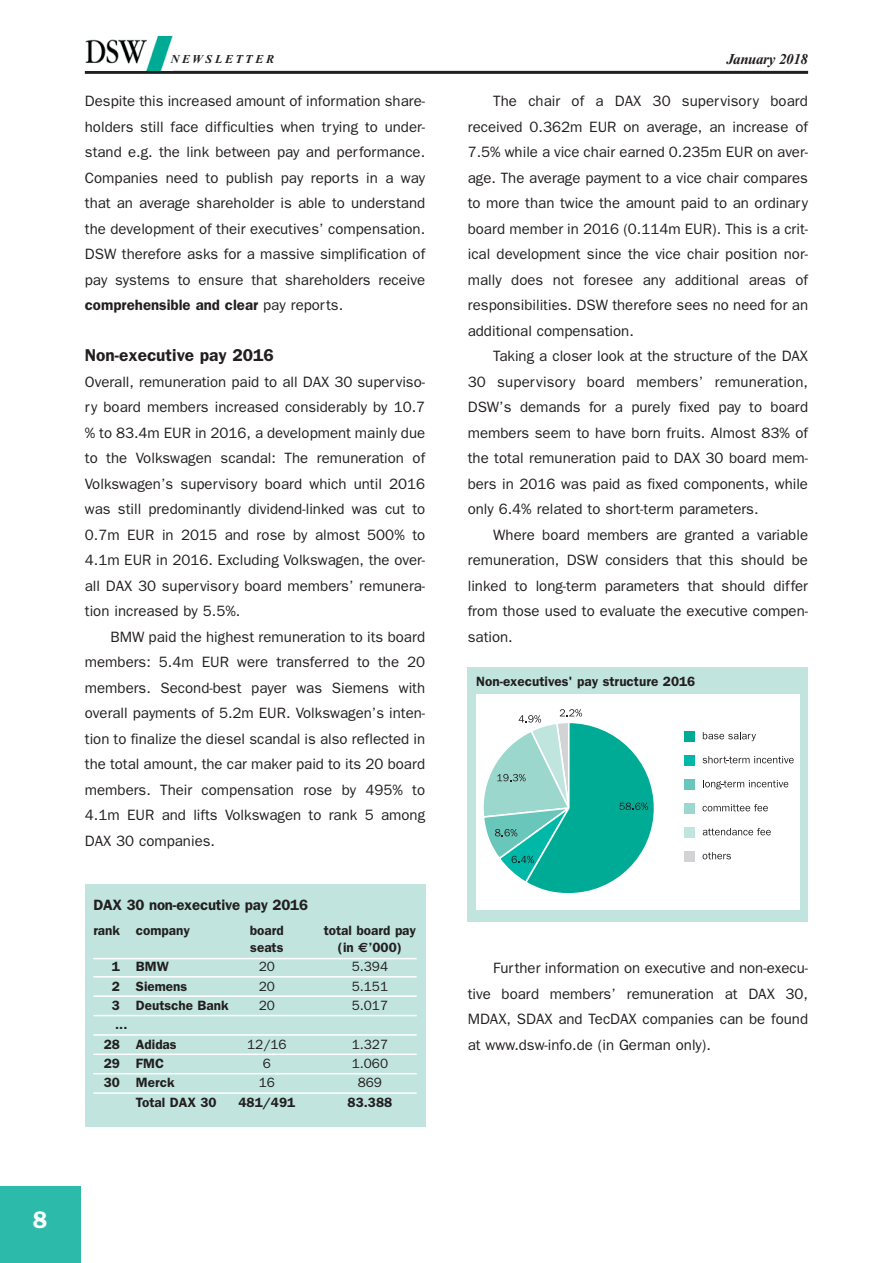
<style>
.page{position:relative;width:893px;height:1263px;background:#fff}
.page>*{position:absolute;margin:0;border:0;box-sizing:border-box;transform-origin:0 0}
.t1{font:600 24px "Franklin Gothic";color:#fff}
.t2{font:600 17.25px "Franklin Gothic";color:#231f20}
.t3{font:15px/25.5px "Franklin Gothic";color:#231f20;text-align:justify}
.t4{font:600 15px "Franklin Gothic";letter-spacing:-.01em;color:#231f20}
.t5{font:italic 700 15px "Times New Roman";letter-spacing:-.02em;color:#231f20}
.t6{font:600 13.5px/19.4px "Franklin Gothic";color:#231f20}
.t7{font:13.5px "Franklin Gothic";color:#231f20}
.t8{font:italic 700 12px "Times New Roman";color:#231f20}
.s1{font-weight:600}
.s2{font-family:"Euro Sans";font-weight:700}
</style>
<div class="page">
<hr style="left:85px;top:71px;width:723px;height:3px;background:#231f20">
<div style="left:0;top:1186px;width:81px;height:77px;background:#2cbbab"></div>
<img style="left:85px;top:37px;width:88px;height:33px">
<div style="left:85px;top:884px;width:340px;height:242px;background:#c1e5de"></div>
<hr style="left:93px;top:958px;width:323px;height:1px;background:#fff">
<hr style="left:93px;top:976px;width:323px;height:2px;background:#fff">
<hr style="left:93px;top:995px;width:323px;height:2px;background:#fff">
<hr style="left:93px;top:1015px;width:323px;height:1px;background:#fff">
<hr style="left:93px;top:1034px;width:323px;height:2px;background:#fff">
<hr style="left:93px;top:1054px;width:323px;height:1px;background:#fff">
<hr style="left:93px;top:1073px;width:323px;height:1px;background:#fff">
<hr style="left:93px;top:1092px;width:323px;height:2px;background:#fff">
<div style="left:468px;top:667px;width:340px;height:255px;background:#c1e5de"></div>
<div style="left:476px;top:694px;width:323px;height:215px;background:#fff"></div>
<svg style="left:702px;top:732px;width:54px;height:9px"></svg>
<svg style="left:702px;top:756px;width:91px;height:7px"></svg>
<svg style="left:703px;top:780px;width:85px;height:9px"></svg>
<svg style="left:702px;top:804px;width:65px;height:7px"></svg>
<svg style="left:702px;top:828px;width:68px;height:7px"></svg>
<svg style="left:702px;top:852px;width:28px;height:7px"></svg>
<div style="left:684px;top:731px;width:11px;height:11px;background:#00ab95"></div>
<div style="left:684px;top:755px;width:11px;height:11px;background:#00b8a7"></div>
<div style="left:684px;top:779px;width:11px;height:11px;background:#68c6ba"></div>
<div style="left:684px;top:803px;width:11px;height:11px;background:#9cd7ce"></div>
<div style="left:684px;top:827px;width:11px;height:11px;background:#c0e4de"></div>
<div style="left:684px;top:851px;width:11px;height:11px;background:#d1d3d4"></div>
<svg style="left:483px;top:709px;width:171px;height:184px"></svg>
<p class="t8" style="left:171px;top:55px;width:105px">N E W S L E T T E R</p>
<p class="t5" style="left:726px;top:54px;width:83px">January 2018</p>
<p class="t3" style="left:85px;top:90px;width:342px">Despite this increased amount of information share&shy;holders still face difficulties when trying to under&shy;stand e.g. the link between pay and performance.<br>Companies need to publish pay reports in a way that an average shareholder is able to understand the development of their executives’ compensation.<br>DSW therefore asks for a massive simplification of pay systems to ensure that shareholders receive <span class="s1">comprehensible and clear</span> pay reports.</p>
<p class="t2" style="left:85px;top:350px;width:191px">Non-executive pay 2016</p>
<p class="t3" style="left:85px;top:370px;width:342px">Overall, remuneration paid to all DAX 30 superviso&shy;ry board members increased considerably by 10.7 % to 83.4m EUR in 2016, a development mainly due to the Volkswagen scandal: The remuneration of Volkswagen’s supervisory board which until 2016 was still predominantly dividend-linked was cut to 0.7m EUR in 2015 and rose by almost 500% to 4.1m EUR in 2016. Excluding Volkswagen, the over&shy;all DAX 30 supervisory board members’ remunera&shy;tion increased by 5.5%.</p>
<p class="t3" style="left:85px;top:625px;width:342px;text-indent:26px">BMW paid the highest remuneration to its board members: 5.4m EUR were transferred to the 20 members. Second-best payer was Siemens with overall payments of 5.2m EUR. Volkswagen’s inten&shy;tion to finalize the diesel scandal is also reflected in the total amount, the car maker paid to its 20 board members. Their compensation rose by 495% to 4.1m EUR and lifts Volkswagen to rank 5 among DAX 30 companies.</p>
<p class="t3" style="left:468px;top:90px;width:342px;text-indent:26px">The chair of a DAX 30 supervisory board received 0.362m EUR on average, an increase of 7.5% while a vice chair earned 0.235m EUR on aver&shy;age. The average payment to a vice chair compares to more than twice the amount paid to an ordinary board member in 2016 (0.114m EUR). This is a crit&shy;ical development since the vice chair position nor&shy;mally does not foresee any additional areas of responsibilities. DSW therefore sees no need for an additional compensation.</p>
<p class="t3" style="left:468px;top:345px;width:342px;text-indent:26px">Taking a closer look at the structure of the DAX 30 supervisory board members’ remuneration, DSW’s demands for a purely fixed pay to board members seem to have born fruits. Almost 83% of the total remuneration paid to DAX 30 board mem&shy;bers in 2016 was paid as fixed components, while only 6.4% related to short-term parameters.</p>
<p class="t3" style="left:468px;top:523px;width:342px;text-indent:26px">Where board members are granted a variable remuneration, DSW considers that this should be linked to long-term parameters that should differ from those used to evaluate the executive compen&shy;sation.</p>
<p class="t6" style="left:476px;top:672px;width:220px">Non-executives' pay structure 2016</p>
<p class="t4" style="left:93px;top:899px;width:216px">DAX 30 non-executive pay 2016</p>
<p class="t6" style="left:93px;top:921px;width:98px">rank company</p>
<p class="t6" style="left:250px;top:921px;width:36px">board</p>
<p class="t6" style="left:324px;top:921px;width:94px">total board pay</p>
<p class="t6" style="left:250px;top:939px;width:35px">seats</p>
<p class="t6" style="left:338px;top:939px;width:65px">(in <span class="s2">€</span>’000)</p>
<p class="t6" style="left:112px;top:958px;width:58px">1 BMW</p>
<p class="t7" style="left:259px;top:962px;width:18px">20</p>
<p class="t7" style="left:351px;top:962px;width:38px">5.394</p>
<p class="t6" style="left:112px;top:977px;width:77px">2 Siemens</p>
<p class="t7" style="left:259px;top:981px;width:18px">20</p>
<p class="t7" style="left:351px;top:981px;width:38px">5.151</p>
<p class="t6" style="left:112px;top:997px;width:118px">3 Deutsche Bank</p>
<p class="t7" style="left:259px;top:1001px;width:18px">20</p>
<p class="t7" style="left:351px;top:1001px;width:38px">5.017</p>
<p class="t6" style="left:104px;top:1016px;width:74px;text-indent:11px">...<br>28 Adidas</p>
<p class="t7" style="left:247px;top:1039px;width:41px">12/16</p>
<p class="t7" style="left:351px;top:1039px;width:38px">1.327</p>
<p class="t6" style="left:104px;top:1055px;width:62px">29 FMC</p>
<p class="t7" style="left:263px;top:1059px;width:10px">6</p>
<p class="t7" style="left:351px;top:1059px;width:38px">1.060</p>
<p class="t6" style="left:104px;top:1074px;width:72px">30 Merck</p>
<p class="t7" style="left:259px;top:1078px;width:18px">16</p>
<p class="t7" style="left:358px;top:1078px;width:26px">869</p>
<p class="t6" style="left:136px;top:1094px;width:82px">Total DAX 30</p>
<p class="t6" style="left:238px;top:1094px;width:58px">481/491</p>
<p class="t6" style="left:347px;top:1094px;width:46px">83.388</p>
<p class="t3" style="left:468px;top:957px;width:342px;text-indent:26px">Further information on executive and non-execu&shy;tive board members’ remuneration at DAX 30, MDAX, SDAX and TecDAX companies can be found at www.dsw-info.de (in German only).</p>
<h1 class="t1" style="left:33px;top:1212px;width:16px">8</h1>
</div>
